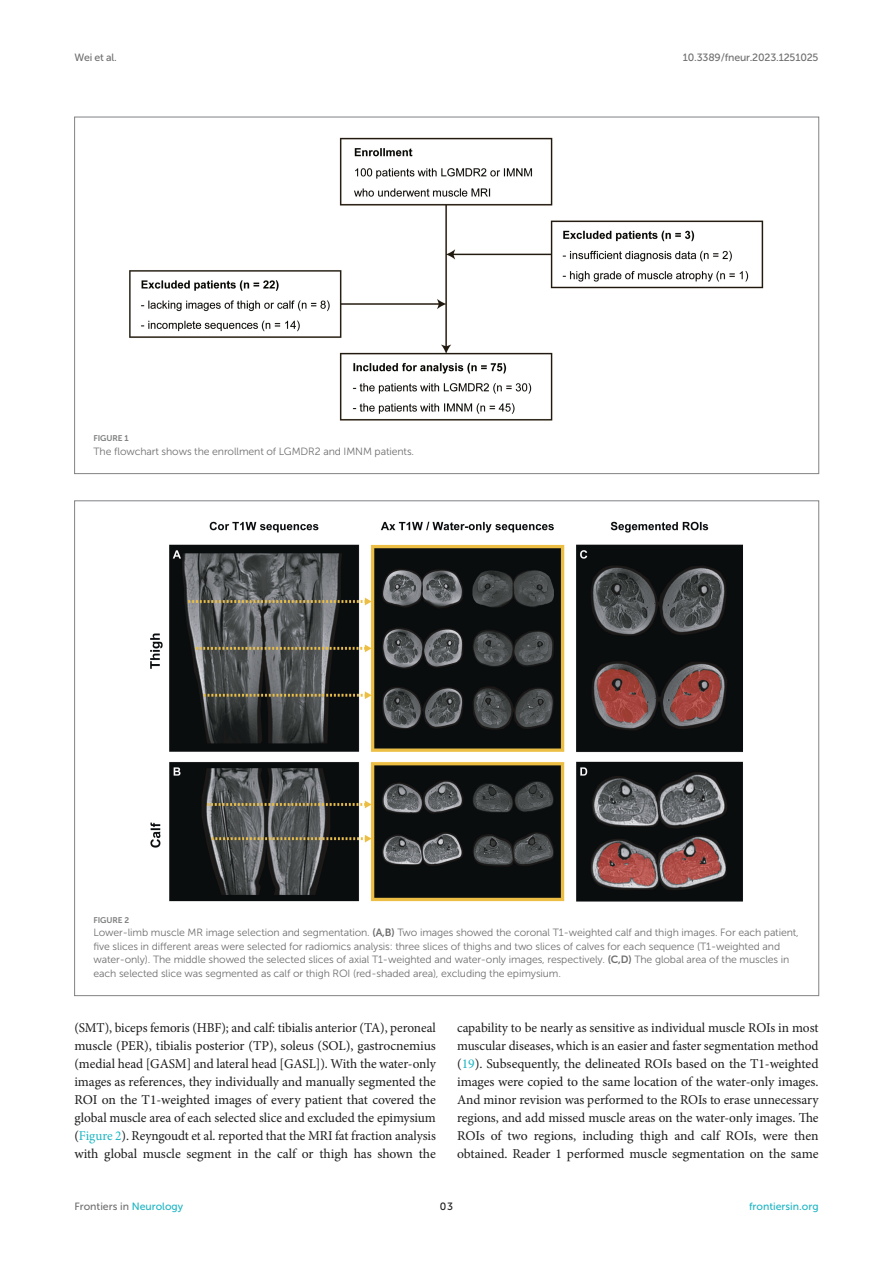
<style>
.page{position:relative;width:893px;height:1263px;background:#fff}
.page>*{position:absolute;margin:0;border:0;box-sizing:border-box;transform-origin:0 0}
.TEXT_FLUSH{font:13.5px/18px "Minion Pro";letter-spacing:-.005em;color:#1b1c1b;text-align:justify}
.FIG_LEG{font:10.5px/13.5px "Museo Sans 300";letter-spacing:-.01em;color:#706f70}
.t1{font:10.5px "Museo Sans 500";letter-spacing:-.015em;color:#706f70}
.t2{font:10.5px "Museo Sans 500";color:#1db5c3}
.t3{font:10.5px "Museo Sans 500";color:#1b1c1b}
.FIG_HD{font:8.25px "Museo Sans 700";letter-spacing:-.01em;color:#7e7f7f}
.s1{font-family:"Museo Sans 700"}
.s2{color:#1db5c3}
</style>
<div class="page">
<img style="left:129px;top:137px;width:635px;height:284px">
<img style="left:150px;top:521px;width:593px;height:381px">
<p class="t1" style="left:74px;top:51px;width:44px">Wei et al.</p>
<p class="t1" style="left:683px;top:51px;width:137px">10.3389/fneur.2023.1251025</p>
<p class="FIG_HD" style="left:94px;top:434px;width:37px">FIGURE 1</p>
<p class="FIG_LEG" style="left:94px;top:444px;width:322px">The flowchart shows the enrollment of LGMDR2 and IMNM patients.</p>
<p class="FIG_HD" style="left:94px;top:915px;width:37px">FIGURE 2</p>
<p class="FIG_LEG" style="left:94px;top:926px;width:707px">Lower-limb muscle MR image selection and segmentation. <span class="s1">(A,B)</span> Two images showed the coronal T1-weighted calf and thigh images. For each patient, five slices in different areas were selected for radiomics analysis: three slices of thighs and two slices of calves for each sequence (T1-weighted and water-only). The middle showed the selected slices of axial T1-weighted and water-only images, respectively. <span class="s1">(C,D)</span> The global area of the muscles in each selected slice was segmented as calf or thigh ROI (red-shaded area), excluding the epimysium.</p>
<p class="TEXT_FLUSH" style="left:74px;top:1019px;width:363px">(SMT), biceps femoris (HBF); and calf: tibialis anterior (TA), peroneal muscle (PER), tibialis posterior (TP), soleus (SOL), gastrocnemius (medial head [GASM] and lateral head [GASL]). With the water-only images as references, they individually and manually segmented the ROI on the T1-weighted images of every patient that covered the global muscle area of each selected slice and excluded the epimysium (<span class="s2">Figure 2</span>). Reyngoudt et al. reported that the MRI fat fraction analysis with global muscle segment in the calf or thigh has shown the</p>
<p class="TEXT_FLUSH" style="left:457px;top:1019px;width:363px">capability to be nearly as sensitive as individual muscle ROIs in most muscular diseases, which is an easier and faster segmentation method (<span class="s2">19</span>). Subsequently, the delineated ROIs based on the T1-weighted images were copied to the same location of the water-only images.<br>And minor revision was performed to the ROIs to erase unnecessary regions, and add missed muscle areas on the water-only images. The ROIs of two regions, including thigh and calf ROIs, were then obtained. Reader 1 performed muscle segmentation on the same</p>
<p class="t1" style="left:74px;top:1200px;width:110px">Frontiers in <span class="s2">Neurology</span></p>
<p class="t3" style="left:440px;top:1200px;width:15px">03</p>
<p class="t2" style="left:749px;top:1200px;width:71px">frontiersin.org</p>
</div>
